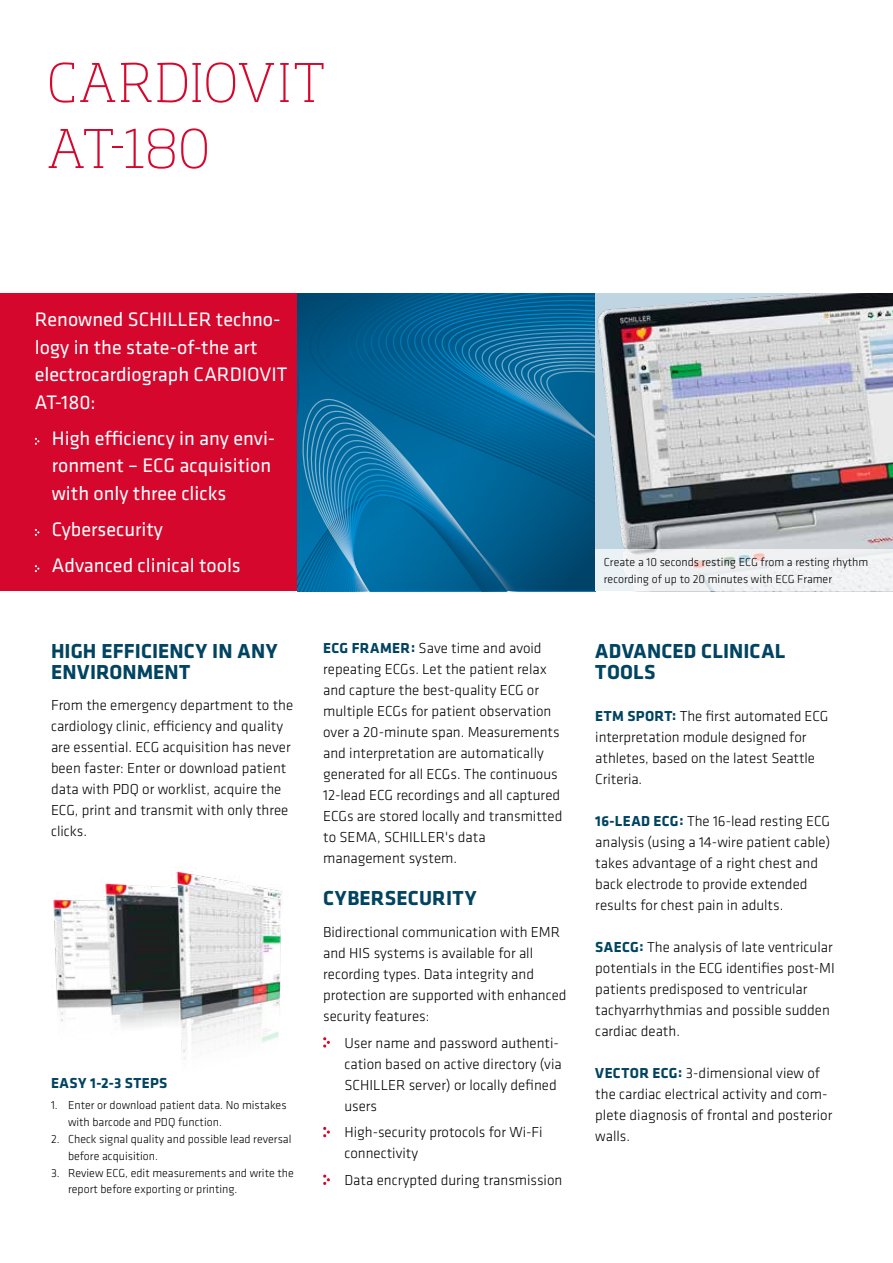
<style>
.page{position:relative;width:893px;height:1263px;background:#fff}
.page>*{position:absolute;margin:0;border:0;box-sizing:border-box;transform-origin:0 0}
.t1{font:200 52.5px/66px "Soho Pro";letter-spacing:.005em;color:#d5072d}
.t2{font:700 21px/21px "Klavika";letter-spacing:.005em;color:#004461}
.t3{font:20.25px/27.5px "Klavika";color:#fff}
.t4{font:300 15px/21px "Klavika";color:#000}
.t5{font:700 15px "Klavika";letter-spacing:.035em;color:#004461}
.t6{font:300 12px/16.8px "Klavika";color:#000}
.s1{font-weight:700;color:#004461}
</style>
<div class="page">
<div style="left:0;top:293px;width:298px;height:298px;background:#d5072d"></div>
<svg style="left:298px;top:293px;width:297px;height:298px;background:#08699b"></svg>
<hr style="left:892px;top:0;width:1px;height:859px;background:#e3e3e3">
<img style="left:595px;top:293px;width:298px;height:257px">
<div style="left:595px;top:550px;width:298px;height:41px;background:#f0f1f3"></div>
<svg style="left:323px;top:1037px;width:7px;height:11px"></svg>
<svg style="left:323px;top:1127px;width:7px;height:10px"></svg>
<svg style="left:323px;top:1174px;width:7px;height:11px"></svg>
<svg style="left:35px;top:438px;width:4px;height:7px"></svg>
<svg style="left:35px;top:529px;width:4px;height:7px"></svg>
<svg style="left:35px;top:565px;width:4px;height:7px"></svg>
<img style="left:53px;top:868px;width:229px;height:191px">
<h1 class="t1" style="left:47px;top:45px;width:280px">CARDIOVIT<br>AT-180</h1>
<h3 class="t3" style="left:35px;top:305px;width:254px">Renowned SCHILLER techno&shy;logy in the state-of-the art electrocardiograph CARDIOVIT<br>AT-180:</h3>
<h3 class="t3" style="left:52px;top:424px;width:225px">High efficiency in any envi&shy;ronment – ECG acquisition with only three clicks</h3>
<h3 class="t3" style="left:52px;top:510px;width:190px;line-height:36.2px">Cybersecurity<br>Advanced clinical tools</h3>
<h2 class="t2" style="left:51px;top:639px;width:228px">HIGH EFFICIENCY IN ANY<br>ENVIRONMENT</h2>
<p class="t4" style="left:51px;top:695px;width:244px">From the emergency department to the cardiology clinic, efficiency and quality are essential. ECG acquisition has never been faster: Enter or download patient data with PDQ or worklist, acquire the ECG, print and transmit with only three clicks.</p>
<p class="t5" style="left:51px;top:1072px;width:118px">EASY 1-2-3 STEPS</p>
<p class="t6" style="left:68px;top:1097px;width:220px;text-indent:-17px">1. Enter or download patient data. No mistakes with barcode and PDQ function.</p>
<p class="t6" style="left:68px;top:1130px;width:225px;text-indent:-17px">2. Check signal quality and possible lead reversal before acquisition.</p>
<p class="t6" style="left:68px;top:1164px;width:227px;text-indent:-17px">3. Review ECG, edit measurements and write the report before exporting or printing.</p>
<p class="t4" style="left:323px;top:638px;width:241px"><span class="s1">ECG FRAMER:</span> Save time and avoid repeating ECGs. Let the patient relax and capture the best-quality ECG or multiple ECGs for patient observation over a 20-minute span. Measurements and interpretation are automatically generated for all ECGs. The continuous 12-lead ECG recordings and all captured ECGs are stored locally and transmitted to SEMA, SCHILLER's data management system.</p>
<h2 class="t2" style="left:323px;top:887px;width:155px">CYBERSECURITY</h2>
<p class="t4" style="left:323px;top:921px;width:245px">Bidirectional communication with EMR and HIS systems is available for all recording types. Data integrity and protection are supported with enhanced security features:</p>
<p class="t4" style="left:344px;top:1032px;width:219px">User name and password authenti&shy;cation based on active directory (via<br>SCHILLER server) or locally defined users</p>
<p class="t4" style="left:344px;top:1122px;width:200px">High-security protocols for Wi-Fi connectivity</p>
<p class="t4" style="left:344px;top:1169px;width:219px">Data encrypted during transmission</p>
<p class="t6" style="left:604px;top:553px;width:266px">Create a 10 seconds resting ECG from a resting rhythm recording of up to 20 minutes with ECG Framer</p>
<h2 class="t2" style="left:595px;top:639px;width:192px">ADVANCED CLINICAL<br>TOOLS</h2>
<p class="t4" style="left:595px;top:705px;width:235px"><span class="s1">ETM SPORT:</span> The first automated ECG interpretation module designed for athletes, based on the latest Seattle<br>Criteria.</p>
<p class="t4" style="left:595px;top:810px;width:237px"><span class="s1">16-LEAD ECG:</span> The 16-lead resting ECG analysis (using a 14-wire patient cable) takes advantage of a right chest and back electrode to provide extended results for chest pain in adults.</p>
<p class="t4" style="left:595px;top:936px;width:241px"><span class="s1">SAECG:</span> The analysis of late ventricular potentials in the ECG identifies post-MI patients predisposed to ventricular tachyarrhythmias and possible sudden cardiac death.</p>
<p class="t4" style="left:595px;top:1062px;width:239px"><span class="s1">VECTOR ECG:</span> 3-dimensional view of the cardiac electrical activity and com&shy;plete diagnosis of frontal and posterior walls.</p>
</div>
